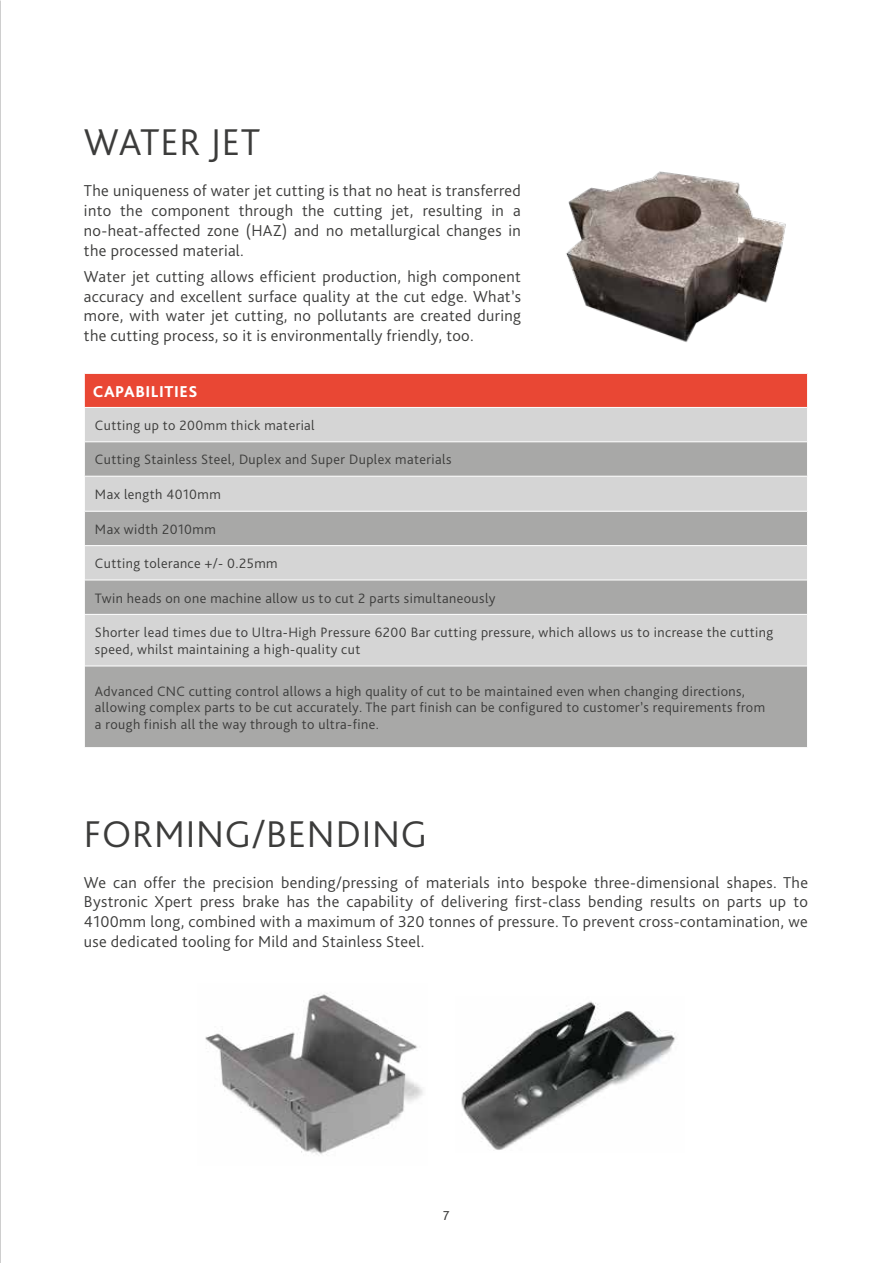
<style>
.page{position:relative;width:893px;height:1263px;background:#fff}
.page>*{position:absolute;margin:0;border:0;box-sizing:border-box;transform-origin:0 0}
.t1{font:300 39px "Kl Bliss";letter-spacing:.02em;color:#3c3c3b}
.t2{font:300 16.5px/19.8px "Kl Bliss";letter-spacing:.02em;color:#3c3c3b;text-align:justify}
.t3{font:800 16.5px "Kl Bliss";letter-spacing:.035em;color:#fff}
.t4{font:300 14.25px/16.5px "Kl Bliss";letter-spacing:.03em;color:#3c3c3b}
.t5{font:13.5px "Kl Bliss";color:#3c3c3b}
</style>
<div class="page">
<img style="left:461px;top:1001px;width:215px;height:149px">
<img style="left:205px;top:993px;width:218px;height:162px">
<div style="left:84px;top:373px;width:723px;height:34px;background:#e94734"></div>
<div style="left:85px;top:408px;width:722px;height:34px;background:#d5d5d5"></div>
<svg style="left:85px;top:443px;width:722px;height:304px;background:#babab9"></svg>
<hr style="left:84px;top:373px;width:724px;height:1px;background:#fff">
<hr style="left:84px;top:374px;width:1px;height:33px;background:#fff">
<hr style="left:84px;top:476px;width:724px;height:1px;background:#fff">
<hr style="left:84px;top:545px;width:724px;height:1px;background:#fff">
<hr style="left:84px;top:614px;width:724px;height:1px;background:#fff">
<hr style="left:85px;top:511px;width:722px;height:1px;background:#fff">
<hr style="left:85px;top:580px;width:722px;height:1px;background:#fff">
<hr style="left:85px;top:666px;width:722px;height:1px;background:#fff">
<img style="left:566px;top:171px;width:220px;height:171px">
<h1 class="t1" style="left:84px;top:118px;width:178px">WATER JET</h1>
<p class="t2" style="left:84px;top:180px;width:438px">The uniqueness of water jet cutting is that no heat is transferred into the component through the cutting jet, resulting in a no-heat-affected zone (HAZ) and no metallurgical changes in the processed material.</p>
<p class="t2" style="left:84px;top:266px;width:438px">Water jet cutting allows efficient production, high component accuracy and excellent surface quality at the cut edge. What’s more, with water jet cutting, no pollutants are created during the cutting process, so it is environmentally friendly, too.</p>
<p class="t3" style="left:93px;top:381px;width:106px">CAPABILITIES</p>
<p class="t4" style="left:95px;top:417px;width:221px">Cutting up to 200mm thick material</p>
<p class="t4" style="left:95px;top:451px;width:358px">Cutting Stainless Steel, Duplex and Super Duplex materials</p>
<p class="t4" style="left:95px;top:486px;width:127px">Max length 4010mm</p>
<p class="t4" style="left:95px;top:520px;width:122px">Max width 2010mm</p>
<p class="t4" style="left:95px;top:555px;width:184px">Cutting tolerance +/- 0.25mm</p>
<p class="t4" style="left:95px;top:589px;width:402px">Twin heads on one machine allow us to cut 2 parts simultaneously</p>
<p class="t4" style="left:95px;top:624px;width:680px">Shorter lead times due to Ultra-High Pressure 6200 Bar cutting pressure, which allows us to increase the cutting speed, whilst maintaining a high-quality cut</p>
<p class="t4" style="left:95px;top:682px;width:672px">Advanced CNC cutting control allows a high quality of cut to be maintained even when changing directions, allowing complex parts to be cut accurately. The part finish can be configured to customer’s requirements from a rough finish all the way through to ultra-fine.</p>
<h1 class="t1" style="left:84px;top:809px;width:345px">FORMING/BENDING</h1>
<p class="t2" style="left:84px;top:872px;width:725px">We can offer the precision bending/pressing of materials into bespoke three-dimensional shapes. The Bystronic Xpert press brake has the capability of delivering first-class bending results on parts up to 4100mm long, combined with a maximum of 320 tonnes of pressure. To prevent cross-contamination, we use dedicated tooling for Mild and Stainless Steel.</p>
<p class="t5" style="left:443px;top:1207px;width:8px">7</p>
</div>
